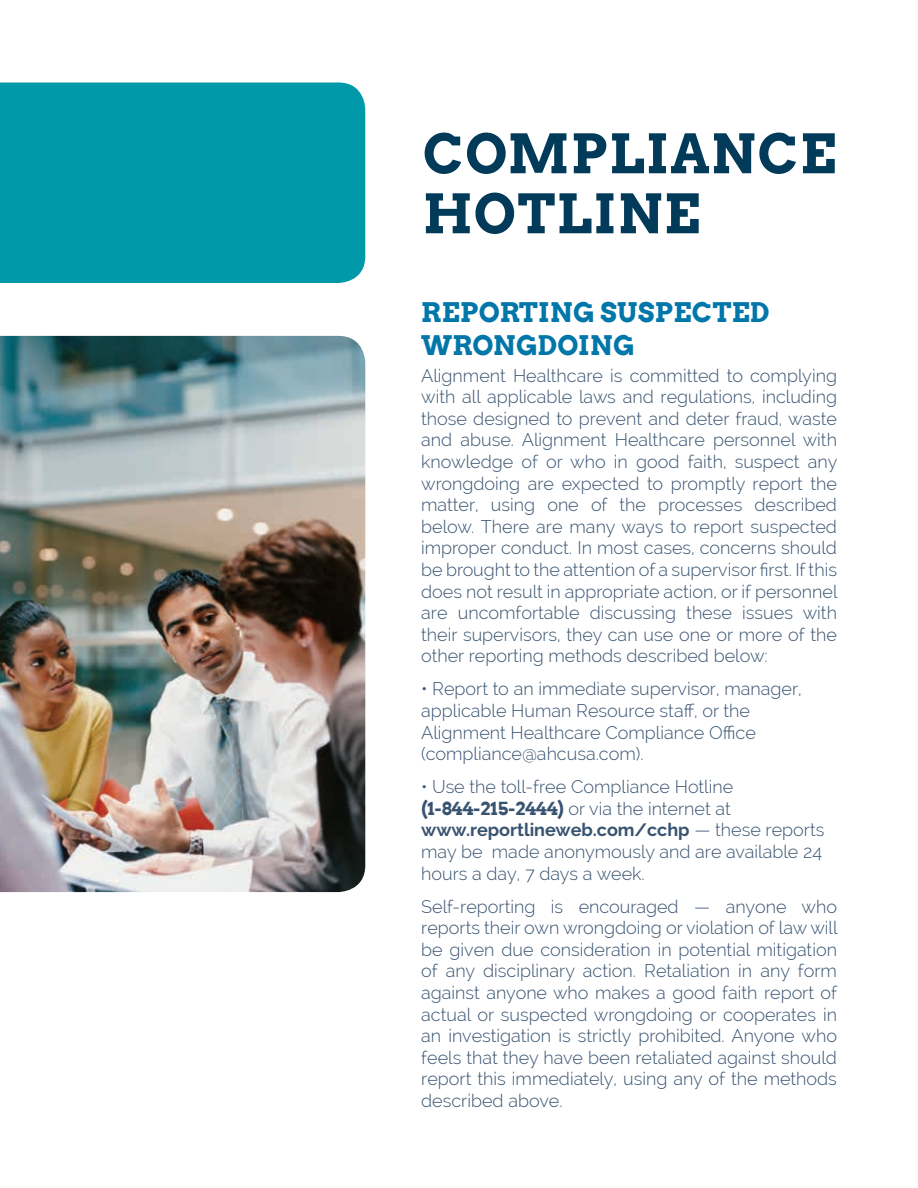
<style>
.page{position:relative;width:918px;height:1188px;background:#fff}
.page>*{position:absolute;margin:0;border:0;box-sizing:border-box;transform-origin:0 0}
.t1{font:700 54px/60px "Arvo";letter-spacing:.025em;color:#023b5a}
.t2{font:700 27px/32.4px "Arvo";letter-spacing:.01em;color:#0076a9}
.t3{font:300 18px/21.6px "Raleway";color:#385370;text-align:justify}
.s1{font-family:"Arvo";font-weight:700}
.s2{font-weight:700}
</style>
<div class="page">
<div style="left:0;top:83px;width:365px;height:200px;background:#0099a9"></div>
<img style="left:0;top:336px;width:365px;height:556px">
<h1 class="t1" style="left:423px;top:125px;width:415px">COMPLIANCE<br>HOTLINE</h1>
<h2 class="t2" style="left:421px;top:297px;width:350px">REPORTING SUSPECTED<br>WRONGDOING</h2>
<p class="t3" style="left:421px;top:364px;width:418px">Alignment Healthcare is committed to complying with all applicable laws and regulations, including those designed to prevent and deter fraud, waste and abuse. Alignment Healthcare personnel with knowledge of or who in good faith, suspect any wrongdoing are expected to promptly report the matter, using one of the processes described below. There are many ways to report suspected improper conduct. In most cases, concerns should be brought to the attention of a supervisor first. If this does not result in appropriate action, or if personnel are uncomfortable discussing these issues with their supervisors, they can use one or more of the other reporting methods described below:</p>
<p class="t3" style="left:421px;top:678px;width:382px;text-align:left">• Report to an immediate supervisor, manager, applicable Human Resource staff, or the Alignment Healthcare Compliance Office (compliance@ahcusa.com).</p>
<p class="t3" style="left:421px;top:776px;width:405px;text-align:left">• Use the toll-free Compliance Hotline <span class="s1">(1-844-215-2444)</span> or via the internet at <span class="s2">www.reportlineweb.com/cchp</span> — these reports may be made anonymously and are available 24 hours a day, 7 days a week.</p>
<p class="t3" style="left:421px;top:895px;width:418px">Self-reporting is encouraged — anyone who reports their own wrongdoing or violation of law will be given due consideration in potential mitigation of any disciplinary action. Retaliation in any form against anyone who makes a good faith report of actual or suspected wrongdoing or cooperates in an investigation is strictly prohibited. Anyone who feels that they have been retaliated against should report this immediately, using any of the methods described above.</p>
</div>
